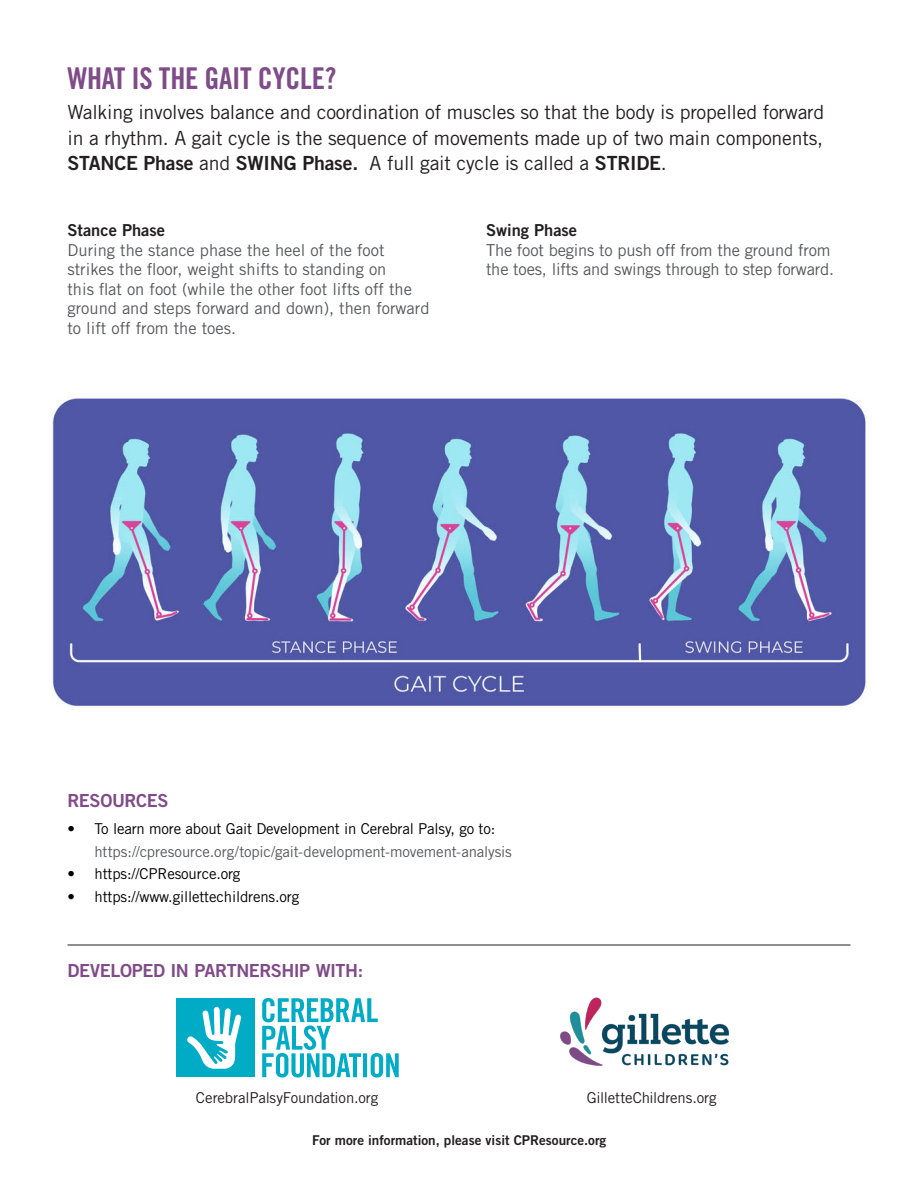
<style>
.page{position:relative;width:918px;height:1188px;background:#fff}
.page>*{position:absolute;margin:0;border:0;box-sizing:border-box;transform-origin:0 0}
.text_msa{font:30px "Trade Gothic LT Std Bd Cn 20";letter-spacing:-.01em;color:#7f4b88}
.text_msa-2{font:19.5px/25.5px "Trade Gothic LT Std";letter-spacing:-.01em;color:#231f20;text-align:justify}
.resources_sub{font:18px "Trade Gothic LT Std Bd 2";letter-spacing:-.025em;color:#7f4b88}
.text{font:16.5px/19.5px "Trade Gothic LT Std";color:#57585a}
.sub_TG_bold{font:16.5px/19.5px "Trade Gothic LT Std";letter-spacing:-.01em;color:#57585a}
.t1{font:15px/22.5px "Trade Gothic LT Std";letter-spacing:-.01em;color:#57585a}
.t2{font:15px "Trade Gothic LT Std";letter-spacing:-.01em;color:#000}
.address{font:15px "Trade Gothic LT Std";letter-spacing:-.01em;color:#231f20}
.t3{font:13.5px "Trade Gothic LT Std Bd 2";color:#231f20}
.s1{font-family:"Trade Gothic LT Std Bd 2"}
.s2{font-family:"Trade Gothic LT Std Bd 2";color:#231f20}
.s3{color:#000}
</style>
<div class="page">
<div style="left:176px;top:998px;width:79px;height:79px;background:#00abc5"></div>
<svg style="left:187px;top:1007px;width:54px;height:62px"></svg>
<svg style="left:262px;top:998px;width:137px;height:80px"></svg>
<hr style="left:68px;top:945px;width:782px;height:1px;background:#231f20">
<img style="left:560px;top:997px;width:170px;height:69px">
<img style="left:52px;top:396px;width:815px;height:313px">
<p class="text_msa" style="left:68px;top:60px;width:270px">WHAT IS THE GAIT CYCLE?</p>
<p class="text_msa-2" style="left:68px;top:99px;width:758px">Walking involves balance and coordination of muscles so that the body is propelled forward in a rhythm. A gait cycle is the sequence of movements made up of two main components, <span class="s1">STANCE Phase</span> and <span class="s1">SWING Phase.</span> A full gait cycle is called a <span class="s1">STRIDE</span>.</p>
<p class="text" style="left:68px;top:220px;width:364px"><span class="s2">Stance Phase<br></span>During the stance phase the heel of the foot strikes the floor, weight shifts to standing on<br>this flat on foot (while the other foot lifts off the ground and steps forward and down), then forward to lift off from the toes.</p>
<p class="sub_TG_bold" style="left:486px;top:220px;width:350px"><span class="s2">Swing Phase<br></span>The foot begins to push off from the ground from the toes, lifts and swings through to step forward.</p>
<p class="resources_sub" style="left:68px;top:790px;width:103px">RESOURCES</p>
<p class="t1" style="left:94px;top:817px;width:419px;text-indent:-27px"><span class="s3">• To learn more about Gait Development in Cerebral Palsy, go to: </span>https://cpresource.org/topic/gait-development-movement-analysis</p>
<p class="t2" style="left:68px;top:865px;width:174px">• https://CPResource.org</p>
<p class="t2" style="left:68px;top:887px;width:233px">• https://www.gillettechildrens.org</p>
<p class="resources_sub" style="left:68px;top:960px;width:297px">DEVELOPED IN PARTNERSHIP WITH:</p>
<p class="address" style="left:196px;top:1089px;width:184px">CerebralPalsyFoundation.org</p>
<p class="address" style="left:587px;top:1089px;width:131px">GilletteChildrens.org</p>
<p class="t3" style="left:312px;top:1131px;width:296px">For more information, please visit CPResource.org</p>
</div>
